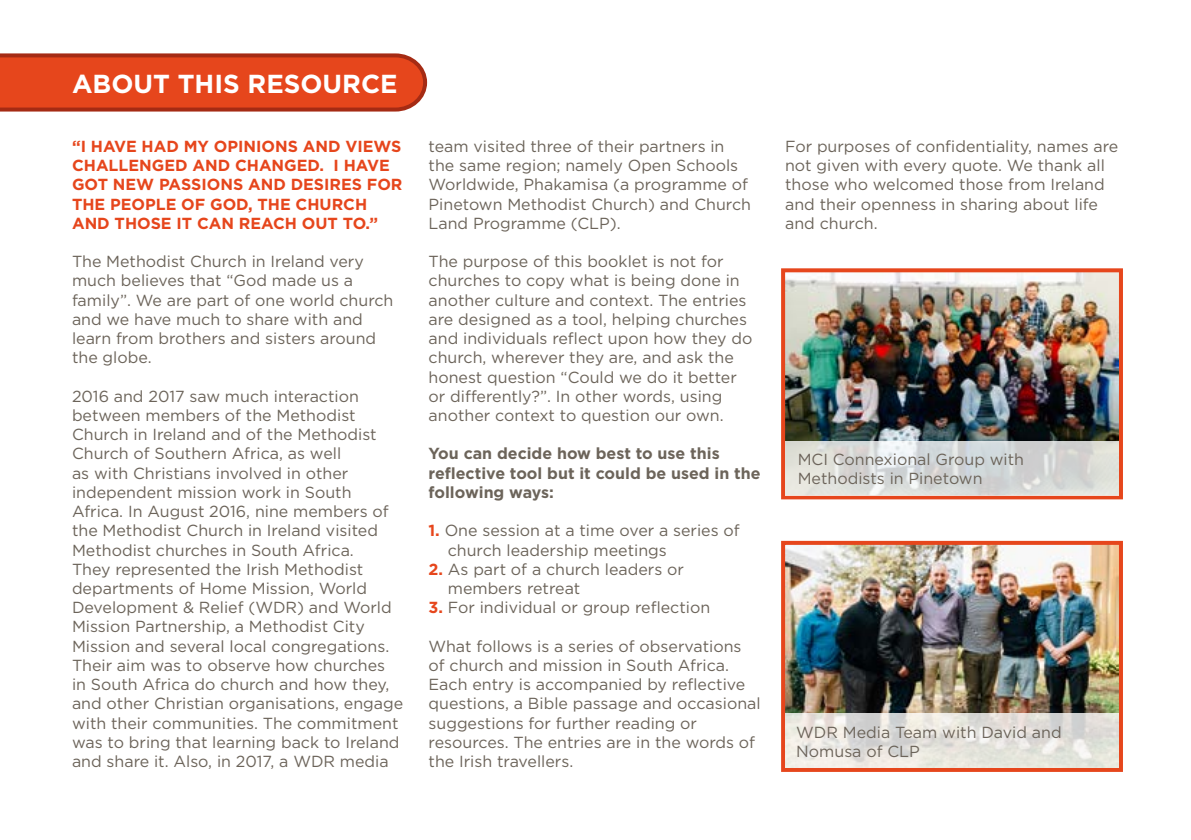
<style>
.page{position:relative;width:1191px;height:840px;background:#fff}
.page>*{position:absolute;margin:0;border:0;box-sizing:border-box;transform-origin:0 0}
.t1{font:700 26px "Gotham";color:#fff}
.t2{font:16px/19.2px "Gotham";color:#6c645a}
.t3{font:700 16px/19.2px "Gotham";color:#e6461c}
.t4{font:700 16px/19.2px "Gotham";color:#6c645a}
.s1{font-weight:700;color:#e6461c}
</style>
<div class="page">
<img style="left:781px;top:268px;width:342px;height:232px">
<img style="left:781px;top:540px;width:342px;height:232px">
<svg style="left:0;top:53px;width:428px;height:59px;background:#dd4721"></svg>
<svg style="left:785px;top:713px;width:334px;height:54px;background:#e4e2dd"></svg>
<svg style="left:785px;top:441px;width:334px;height:54px;background:#d8dbd9"></svg>
<h1 class="t1" style="left:72px;top:66px;width:327px">ABOUT THIS RESOURCE</h1>
<p class="t3" style="left:72px;top:136px;width:332px">“I HAVE HAD MY OPINIONS AND VIEWS<br>CHALLENGED AND CHANGED. I HAVE<br>GOT NEW PASSIONS AND DESIRES FOR<br>THE PEOPLE OF GOD, THE CHURCH<br>AND THOSE IT CAN REACH OUT TO.”</p>
<p class="t2" style="left:72px;top:251px;width:323px">The Methodist Church in Ireland very much believes that “God made us a family”. We are part of one world church and we have much to share with and learn from brothers and sisters around the globe.</p>
<p class="t2" style="left:72px;top:386px;width:333px">2016 and 2017 saw much interaction between members of the Methodist Church in Ireland and of the Methodist Church of Southern Africa, as well<br>as with Christians involved in other independent mission work in South Africa. In August 2016, nine members of the Methodist Church in Ireland visited Methodist churches in South Africa.<br>They represented the Irish Methodist departments of Home Mission, World Development &amp; Relief (WDR) and World Mission Partnership, a Methodist City Mission and several local congregations.<br>Their aim was to observe how churches in South Africa do church and how they, and other Christian organisations, engage with their communities. The commitment was to bring that learning back to Ireland and share it. Also, in 2017, a WDR media</p>
<p class="t2" style="left:428px;top:136px;width:324px">team visited three of their partners in the same region; namely Open Schools Worldwide, Phakamisa (a programme of Pinetown Methodist Church) and Church Land Programme (CLP).</p>
<p class="t2" style="left:428px;top:251px;width:325px">The purpose of this booklet is not for churches to copy what is being done in another culture and context. The entries are designed as a tool, helping churches and individuals reflect upon how they do church, wherever they are, and ask the honest question “Could we do it better or differently?”. In other words, using another context to question our own.</p>
<p class="t4" style="left:428px;top:444px;width:333px">You can decide how best to use this reflective tool but it could be used in the following ways:</p>
<p class="t2" style="left:448px;top:520px;width:293px;text-indent:-19px"><span class="s1">1.</span> One session at a time over a series of church leadership meetings</p>
<p class="t2" style="left:448px;top:558px;width:238px;text-indent:-19px"><span class="s1">2.</span> As part of a church leaders or members retreat</p>
<p class="t2" style="left:428px;top:597px;width:283px"><span class="s1">3.</span> For individual or group reflection</p>
<p class="t2" style="left:428px;top:635px;width:334px">What follows is a series of observations of church and mission in South Africa.<br>Each entry is accompanied by reflective questions, a Bible passage and occasional suggestions for further reading or resources. The entries are in the words of the Irish travellers.</p>
<p class="t2" style="left:785px;top:136px;width:335px">For purposes of confidentiality, names are not given with every quote. We thank all those who welcomed those from Ireland and their openness in sharing about life and church.</p>
<p class="t2" style="left:797px;top:449px;width:228px">MCI Connexional Group with<br>Methodists in Pinetown</p>
<p class="t2" style="left:796px;top:721px;width:267px">WDR Media Team with David and<br>Nomusa of CLP</p>
</div>
